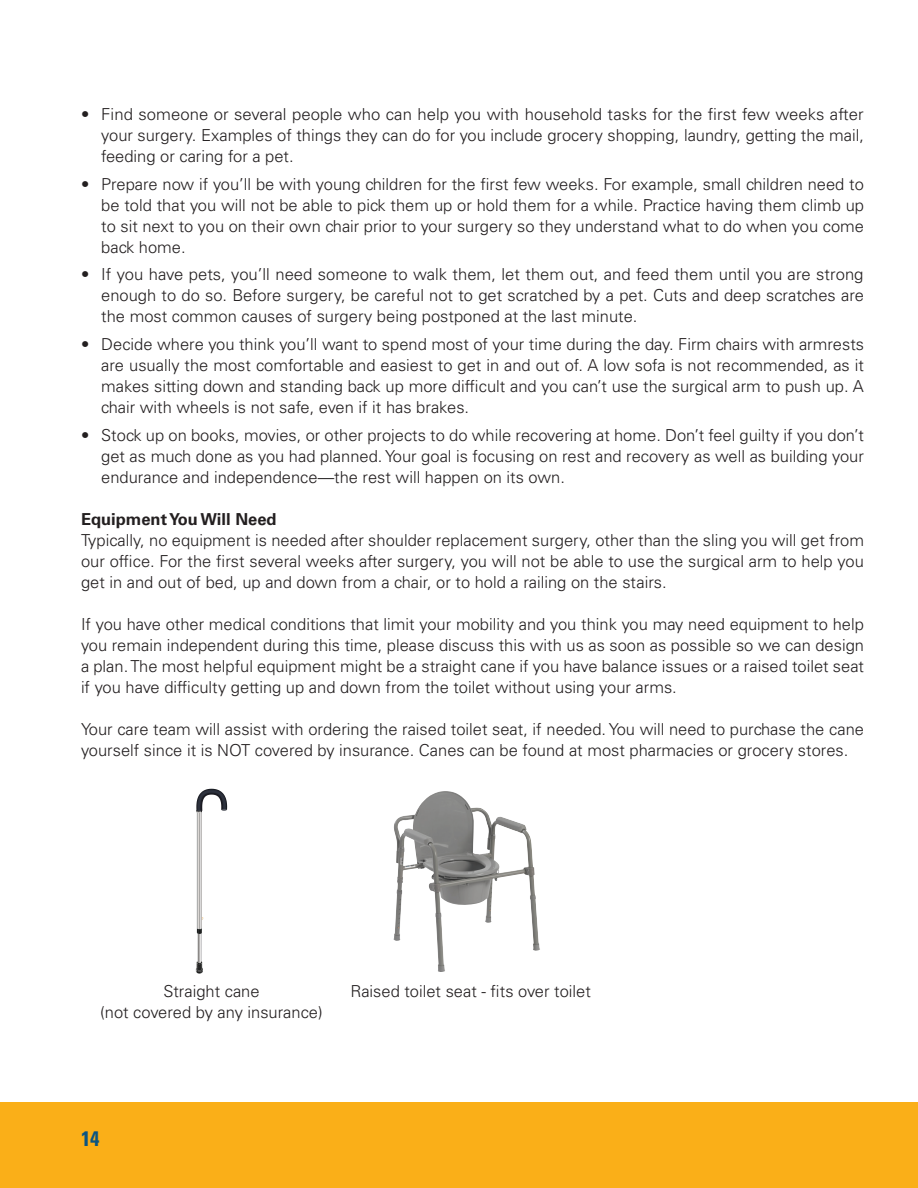
<style>
.page{position:relative;width:918px;height:1188px;background:#fff}
.page>*{position:absolute;margin:0;border:0;box-sizing:border-box;transform-origin:0 0}
.t1{font:700 condensed 21px "Univers LT Std";color:#0c5581}
.Body_-_first_line{font:300 16.5px/21px "Univers LT Std";color:#231f20;text-align:justify}
.Body{font:300 16.5px/21px "Univers LT Std";color:#231f20;text-align:center}
.Body-2{font:700 16.5px "Univers LT Std";color:#231f20}
</style>
<div class="page">
<div style="left:0;top:1102px;width:918px;height:86px;background:#faaf18"></div>
<svg style="left:196px;top:789px;width:31px;height:185px"></svg>
<img style="left:393px;top:791px;width:94px;height:181px">
<p class="Body_-_first_line" style="left:101px;top:104px;width:764px;text-indent:-20px">• Find someone or several people who can help you with household tasks for the first few weeks after your surgery. Examples of things they can do for you include grocery shopping, laundry, getting the mail, feeding or caring for a pet.</p>
<p class="Body_-_first_line" style="left:101px;top:173px;width:764px;text-indent:-20px">• Prepare now if you’ll be with young children for the first few weeks. For example, small children need to be told that you will not be able to pick them up or hold them for a while. Practice having them climb up to sit next to you on their own chair prior to your surgery so they understand what to do when you come back home.</p>
<p class="Body_-_first_line" style="left:101px;top:264px;width:764px;text-indent:-20px">• If you have pets, you’ll need someone to walk them, let them out, and feed them until you are strong enough to do so. Before surgery, be careful not to get scratched by a pet. Cuts and deep scratches are the most common causes of surgery being postponed at the last minute.</p>
<p class="Body_-_first_line" style="left:101px;top:334px;width:764px;text-indent:-20px">• Decide where you think you’ll want to spend most of your time during the day. Firm chairs with armrests are usually the most comfortable and easiest to get in and out of. A low sofa is not recommended, as it makes sitting down and standing back up more difficult and you can’t use the surgical arm to push up. A chair with wheels is not safe, even if it has brakes.</p>
<p class="Body_-_first_line" style="left:101px;top:425px;width:764px;text-indent:-20px">• Stock up on books, movies, or other projects to do while recovering at home. Don’t feel guilty if you don’t get as much done as you had planned. Your goal is focusing on rest and recovery as well as building your endurance and independence—the rest will happen on its own.</p>
<p class="Body-2" style="left:81px;top:509px;width:197px">Equipment You Will Need</p>
<p class="Body_-_first_line" style="left:81px;top:530px;width:785px">Typically, no equipment is needed after shoulder replacement surgery, other than the sling you will get from our office. For the first several weeks after surgery, you will not be able to use the surgical arm to help you get in and out of bed, up and down from a chair, or to hold a railing on the stairs.</p>
<p class="Body_-_first_line" style="left:81px;top:614px;width:785px">If you have other medical conditions that limit your mobility and you think you may need equipment to help you remain independent during this time, please discuss this with us as soon as possible so we can design a plan. The most helpful equipment might be a straight cane if you have balance issues or a raised toilet seat if you have difficulty getting up and down from the toilet without using your arms.</p>
<p class="Body_-_first_line" style="left:81px;top:719px;width:785px">Your care team will assist with ordering the raised toilet seat, if needed. You will need to purchase the cane yourself since it is NOT covered by insurance. Canes can be found at most pharmacies or grocery stores.</p>
<p class="Body" style="left:100px;top:981px;width:224px">Straight cane<br>(not covered by any insurance)</p>
<p class="Body" style="left:351px;top:981px;width:242px">Raised toilet seat - fits over toilet</p>
<p class="t1" style="left:81px;top:1126px;width:20px">14</p>
</div>
